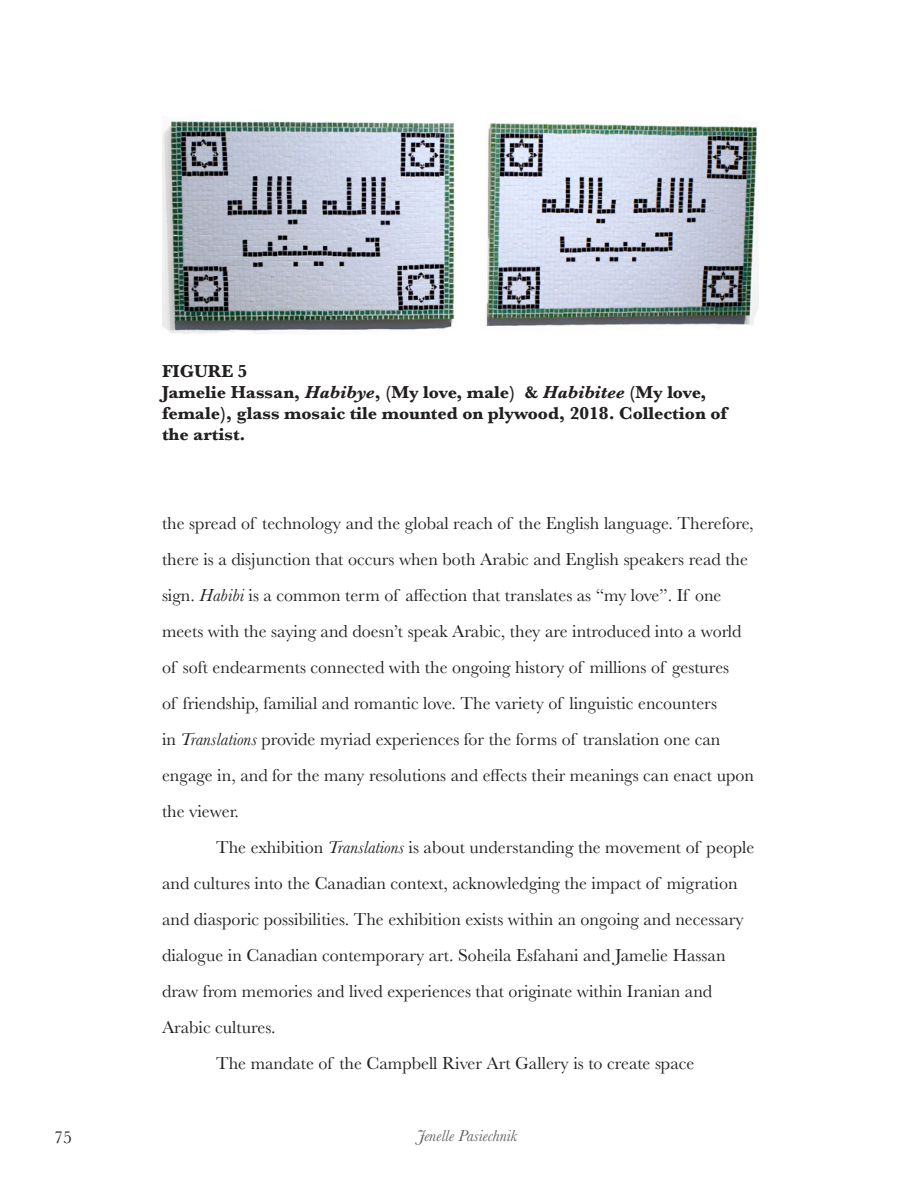
<style>
.page{position:relative;width:918px;height:1188px;background:#fff}
.page>*{position:absolute;margin:0;border:0;box-sizing:border-box;transform-origin:0 0}
.Main_Text_Paragraph{font:18px/36px "Baskerville";color:#231f20}
.Main_Text_Paragraph-2{font:700 18px/21px "Baskerville";color:#231f20}
.t1{font:italic 16.5px "Baskerville";color:#636366}
.s1{font-style:italic}
</style>
<div class="page">
<img style="left:162px;top:121px;width:596px;height:213px">
<p class="Main_Text_Paragraph-2" style="left:162px;top:361px;width:87px">FIGURE 5</p>
<p class="Main_Text_Paragraph-2" style="left:162px;top:382px;width:566px">Jamelie Hassan, <span class="s1">Habibye</span>, (My love, male) &amp; <span class="s1">Habibitee</span> (My love, female), glass mosaic tile mounted on plywood, 2018. Collection of the artist.</p>
<p class="Main_Text_Paragraph" style="left:162px;top:506px;width:594px">the spread of technology and the global reach of the English language. Therefore, there is a disjunction that occurs when both Arabic and English speakers read the sign. <span class="s1">Habibi</span> is a common term of affection that translates as “my love”. If one meets with the saying and doesn’t speak Arabic, they are introduced into a world of soft endearments connected with the ongoing history of millions of gestures<br>of friendship, familial and romantic love. The variety of linguistic encounters<br>in <span class="s1">Translations</span> provide myriad experiences for the forms of translation one can engage in, and for the many resolutions and effects their meanings can enact upon the viewer.</p>
<p class="Main_Text_Paragraph" style="left:162px;top:830px;width:594px;text-indent:54px">The exhibition <span class="s1">Translations</span> is about understanding the movement of people and cultures into the Canadian context, acknowledging the impact of migration and diasporic possibilities. The exhibition exists within an ongoing and necessary dialogue in Canadian contemporary art. Soheila Esfahani and Jamelie Hassan draw from memories and lived experiences that originate within Iranian and Arabic cultures.</p>
<p class="Main_Text_Paragraph" style="left:216px;top:1046px;width:480px">The mandate of the Campbell River Art Gallery is to create space</p>
<p class="Main_Text_Paragraph" style="left:54px;top:1119px;width:19px">75</p>
<p class="t1" style="left:417px;top:1125px;width:101px">Jenelle Pasiechnik</p>
</div>
